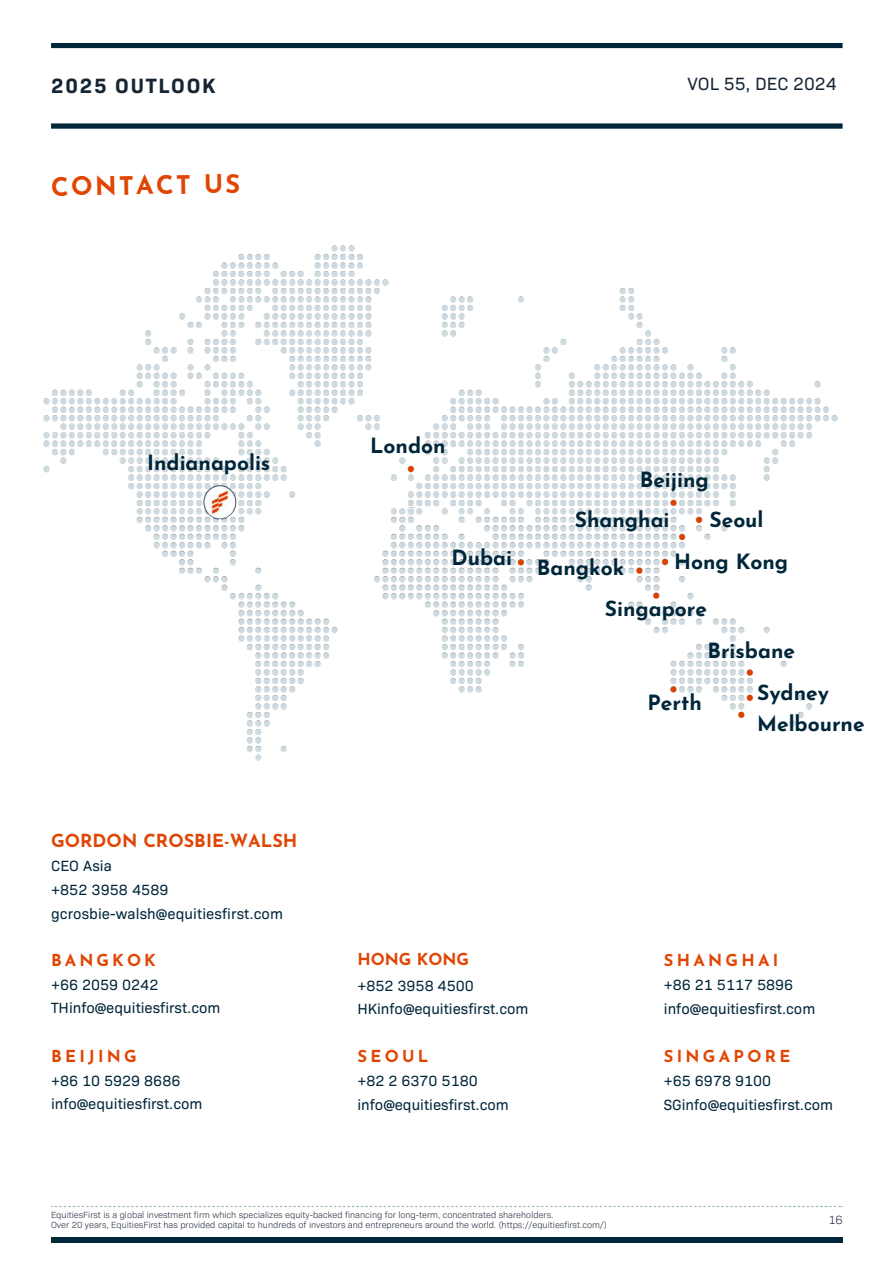
<style>
.page{position:relative;width:894px;height:1264px;background:#fff}
.page>*{position:absolute;margin:0;border:0;box-sizing:border-box;transform-origin:0 0}
.t1{font:700 25.5px "Josefin Sans";color:#e14504}
.t2{font:700 21px/31.5px "Josefin Sans";color:#00263a}
.t3{font:700 21px "Bio Sans";letter-spacing:.085em;color:#162534}
.t4{font:700 18px "Josefin Sans";letter-spacing:.005em;color:#e14504}
.t5{font:18px "Bio Sans";color:#162534}
.t6{font:700 16.5px "Josefin Sans";letter-spacing:.2em;color:#e14504}
.t7{font:700 16.5px "Josefin Sans";color:#e14504}
.t8{font:15px/23.7px "Bio Sans";color:#00263a}
.t9{font:300 12px "Bio Sans";color:#1e1d3b}
.t10{font:300 9px/10.1px "Bio Sans";color:#162433}
</style>
<div class="page">
<svg style="left:51px;top:43px;width:791px;height:86px"></svg>
<div style="left:51px;top:1237px;width:791px;height:5px;background:#00263a"></div>
<img style="left:43px;top:245px;width:795px;height:516px">
<h4 class="t3" style="left:51px;top:72px;width:166px">2025 OUTLOOK</h4>
<h6 class="t5" style="left:687px;top:73px;width:151px">VOL 55, DEC 2024</h6>
<h2 class="t1" style="left:51px;top:177px;width:191px;rotate:-1deg">CONTACT US</h2>
<h5 class="t2" style="left:147px;top:449px;width:125px">Indianapolis</h5>
<h3 class="t4" style="left:51px;top:833px;width:248px">GORDON CROSBIE-WALSH</h3>
<h3 class="t8" style="left:51px;top:854px;width:233px">CEO Asia<br>+852 3958 4589 gcrosbie-walsh@equitiesfirst.com</h3>
<h6 class="t6" style="left:51px;top:953px;width:106px">BANGKOK</h6>
<h3 class="t8" style="left:51px;top:972px;width:171px">+66 2059 0242<br>THinfo@equitiesfirst.com</h3>
<h4 class="t6" style="left:51px;top:1049px;width:87px">BEIJING</h4>
<h3 class="t8" style="left:51px;top:1068px;width:153px">+86 10 5929 8686 info@equitiesfirst.com</h3>
<h1 class="t2" style="left:370px;top:432px;width:77px">London</h1>
<p class="t2" style="left:451px;top:544px;width:62px">Dubai</p>
<h3 class="t2" style="left:639px;top:465px;width:71px">Beijing</h3>
<h3 class="t2" style="left:574px;top:506px;width:96px">Shanghai</h3>
<h3 class="t2" style="left:709px;top:506px;width:56px">Seoul</h3>
<h3 class="t2" style="left:537px;top:554px;width:89px">Bangkok</h3>
<h3 class="t2" style="left:674px;top:547px;width:116px">Hong Kong</h3>
<h3 class="t2" style="left:604px;top:595px;width:104px">Singapore</h3>
<h3 class="t2" style="left:707px;top:636px;width:89px">Brisbane</h3>
<h3 class="t2" style="left:647px;top:688px;width:56px">Perth</h3>
<h3 class="t2" style="left:757px;top:679px;width:109px">Sydney<br>Melbourne</h3>
<h4 class="t7" style="left:357px;top:952px;width:113px">HONG KONG</h4>
<h4 class="t8" style="left:357px;top:973px;width:172px">+852 3958 4500<br>HKinfo@equitiesfirst.com</h4>
<h6 class="t8" style="left:663px;top:972px;width:153px">+86 21 5117 5896 info@equitiesfirst.com</h6>
<h6 class="t6" style="left:663px;top:953px;width:116px">SHANGHAI</h6>
<h4 class="t6" style="left:357px;top:1049px;width:72px">SEOUL</h4>
<h6 class="t8" style="left:357px;top:1068px;width:153px">+82 2 6370 5180 info@equitiesfirst.com</h6>
<h4 class="t6" style="left:663px;top:1049px;width:128px">SINGAPORE</h4>
<h6 class="t8" style="left:663px;top:1068px;width:171px">+65 6978 9100<br>SGinfo@equitiesfirst.com</h6>
<h6 class="t10" style="left:51px;top:1209px;width:557px">EquitiesFirst is a global investment firm which specializes equity-backed financing for long-term, concentrated shareholders.<br>Over 20 years, EquitiesFirst has provided capital to hundreds of investors and entrepreneurs around the world. (https://equitiesfirst.com/)</h6>
<p class="t9" style="left:828px;top:1212px;width:16px">16</p>
</div>
